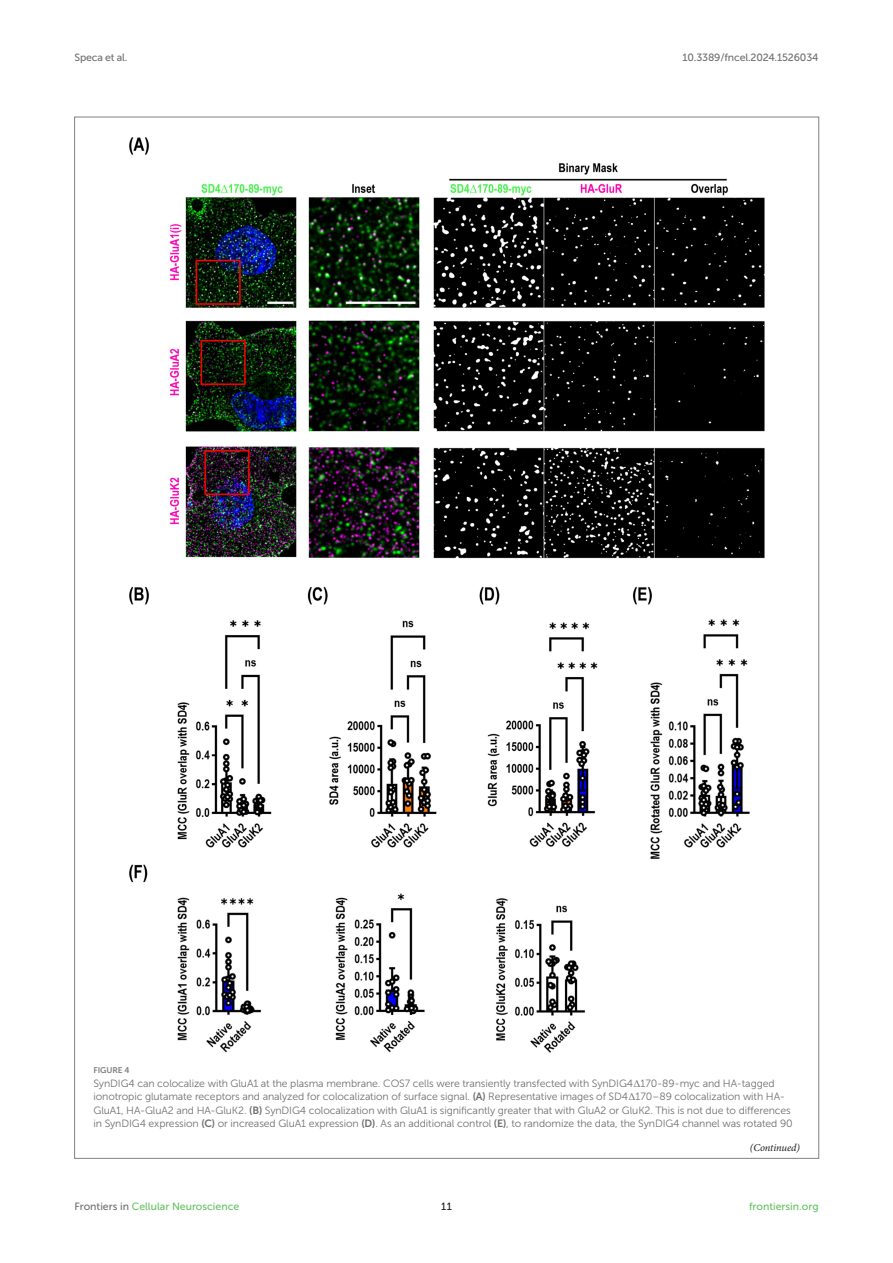
<style>
.page{position:relative;width:893px;height:1263px;background:#fff}
.page>*{position:absolute;margin:0;border:0;box-sizing:border-box;transform-origin:0 0}
.FIG_LEG{font:10.5px/13.5px "Museo Sans 300";letter-spacing:-.01em;color:#706f70}
.t1{font:10.5px "Museo Sans 500";color:#65c161}
.t2{font:10.5px "Museo Sans 500";letter-spacing:-.015em;color:#706f70}
.T_Continue{font:italic 10.5px "Minion Pro";letter-spacing:-.01em;color:#1b1c1b}
.t3{font:10.5px "Museo Sans 500";color:#1b1c1b}
.FIG_HD{font:8.25px "Museo Sans 700";letter-spacing:-.01em;color:#7e7f7f}
.s1{font-family:"STIX General"}
.s2{font-family:"Museo Sans 700"}
.s3{color:#706f70}
</style>
<div class="page">
<img style="left:129px;top:137px;width:636px;height:916px">
<p class="t2" style="left:74px;top:51px;width:55px">Speca et al.</p>
<p class="t2" style="left:683px;top:51px;width:137px">10.3389/fncel.2024.1526034</p>
<p class="FIG_HD" style="left:94px;top:1066px;width:37px">FIGURE 4</p>
<p class="FIG_LEG" style="left:94px;top:1076px;width:701px">SynDIG4 can colocalize with GluA1 at the plasma membrane. COS7 cells were transiently transfected with SynDIG4<span class="s1">∆</span>170-89-myc and HA-tagged ionotropic glutamate receptors and analyzed for colocalization of surface signal. <span class="s2">(A)</span> Representative images of SD4<span class="s1">∆</span>170–89 colocalization with HA-GluA1, HA-GluA2 and HA-GluK2. <span class="s2">(B)</span> SynDIG4 colocalization with GluA1 is significantly greater that with GluA2 or GluK2. This is not due to differences in SynDIG4 expression <span class="s2">(C)</span> or increased GluA1 expression <span class="s2">(D)</span>. As an additional control <span class="s2">(E)</span>, to randomize the data, the SynDIG4 channel was rotated 90</p>
<p class="T_Continue" style="left:750px;top:1140px;width:52px">(Continued)</p>
<p class="t1" style="left:74px;top:1200px;width:166px"><span class="s3">Frontiers in</span> Cellular Neuroscience</p>
<p class="t3" style="left:441px;top:1200px;width:12px">11</p>
<p class="t1" style="left:749px;top:1200px;width:71px">frontiersin.org</p>
</div>
